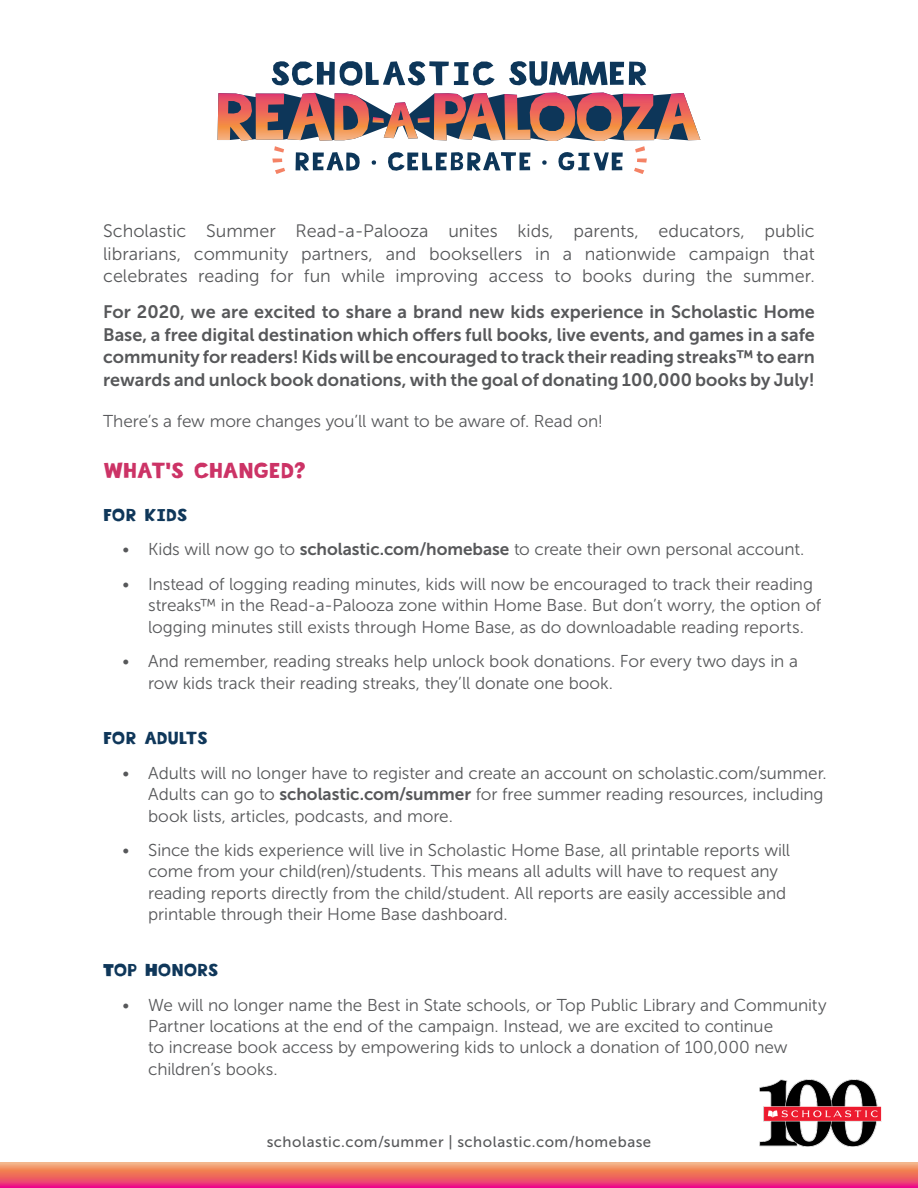
<style>
.page{position:relative;width:918px;height:1188px;background:#fff}
.page>*{position:absolute;margin:0;border:0;box-sizing:border-box;transform-origin:0 0}
.SRC2018-body{font:21.45px "Kazootie";letter-spacing:.005em;color:#c36}
.SRC2018_Bullet_level{font:18px/22.5px "Museo Sans 700";color:#57585a;text-align:justify}
.SRC2018_Bullet_level-2{font:18px/22.5px "Museo Sans 300";color:#57585a;text-align:justify}
.SRC2018-body-2{font:17.1px/21.5px "Museo Sans 300";letter-spacing:-.005em;color:#57585a}
.SRC2018-body-3{font:17.1px "Kazootie";color:#0f375a}
.t1{font:15px "Museo Sans 500";letter-spacing:.035em;color:#57585a}
.s1{font-family:"Museo Sans 700"}
</style>
<div class="page">
<svg style="left:0;top:1162px;width:918px;height:26px"></svg>
<img style="left:759px;top:1079px;width:123px;height:68px">
<svg style="left:272px;top:61px;width:223px;height:25px"></svg>
<svg style="left:509px;top:61px;width:137px;height:25px"></svg>
<svg style="left:218px;top:93px;width:482px;height:81px"></svg>
<p class="SRC2018_Bullet_level-2" style="left:103px;top:220px;width:713px">Scholastic Summer Read-a-Palooza unites kids, parents, educators, public librarians, community partners, and booksellers in a nationwide campaign that celebrates reading for fun while improving access to books during the summer.</p>
<p class="SRC2018_Bullet_level" style="left:103px;top:301px;width:713px">For 2020, we are excited to share a brand new kids experience in Scholastic Home Base, a free digital destination which offers full books, live events, and games in a safe community for readers! Kids will be encouraged to track their reading streaks™ to earn rewards and unlock book donations, with the goal of donating 100,000 books by July!</p>
<p class="SRC2018-body-2" style="left:103px;top:410px;width:502px">There’s a few more changes you’ll want to be aware of. Read on!</p>
<p class="SRC2018-body" style="left:103px;top:457px;width:204px">WHAT’S CHANGED?</p>
<p class="SRC2018-body-3" style="left:103px;top:504px;width:86px">FOR KIDS</p>
<p class="SRC2018-body-2" style="left:122px;top:539px;width:684px">• Kids will now go to <span class="s1">scholastic.com/homebase</span> to create their own personal account.</p>
<p class="SRC2018-body-2" style="left:148px;top:573px;width:675px;text-indent:-26px">• Instead of logging reading minutes, kids will now be encouraged to track their reading streaks™ in the Read-a-Palooza zone within Home Base. But don’t worry, the option of logging minutes still exists through Home Base, as do downloadable reading reports.</p>
<p class="SRC2018-body-2" style="left:148px;top:651px;width:651px;text-indent:-26px">• And remember, reading streaks help unlock book donations. For every two days in a row kids track their reading streaks, they’ll donate one book.</p>
<p class="SRC2018-body-3" style="left:103px;top:727px;width:106px">FOR ADULTS</p>
<p class="SRC2018-body-2" style="left:148px;top:762px;width:680px;text-indent:-26px">• Adults will no longer have to register and create an account on scholastic.com/summer.<br>Adults can go to <span class="s1">scholastic.com/summer</span> for free summer reading resources, including book lists, articles, podcasts, and more.</p>
<p class="SRC2018-body-2" style="left:148px;top:840px;width:643px;text-indent:-26px">• Since the kids experience will live in Scholastic Home Base, all printable reports will come from your child(ren)/students. This means all adults will have to request any reading reports directly from the child/student. All reports are easily accessible and printable through their Home Base dashboard.</p>
<p class="SRC2018-body-3" style="left:103px;top:959px;width:117px">TOP HONORS</p>
<p class="SRC2018-body-2" style="left:148px;top:994px;width:680px;text-indent:-26px">• We will no longer name the Best in State schools, or Top Public Library and Community Partner locations at the end of the campaign. Instead, we are excited to continue<br>to increase book access by empowering kids to unlock a donation of 100,000 new children’s books.</p>
<p class="t1" style="left:267px;top:1133px;width:386px">scholastic.com/summer | scholastic.com/homebase</p>
</div>
